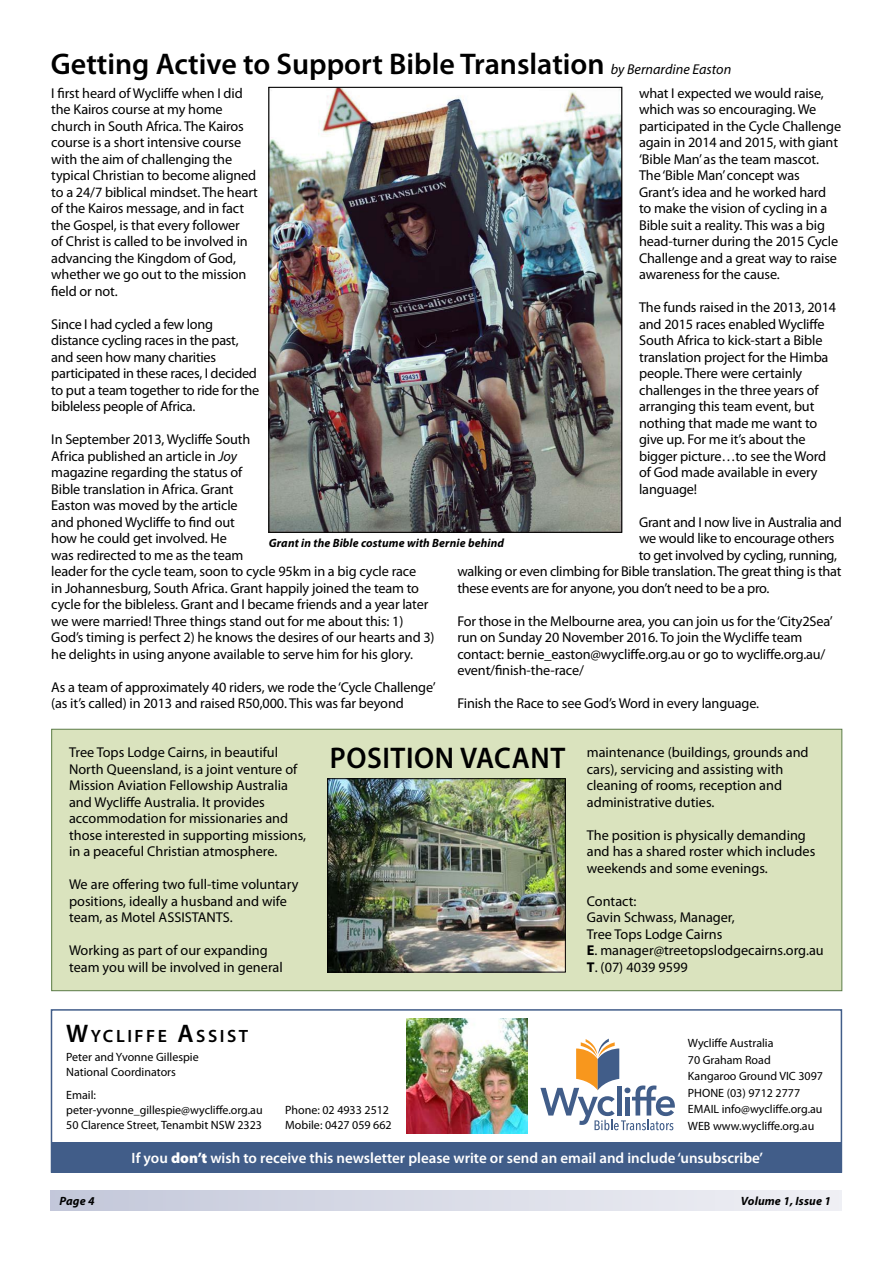
<style>
.page{position:relative;width:893px;height:1263px;background:#fff}
.page>*{position:absolute;margin:0;border:0;box-sizing:border-box;transform-origin:0 0}
.t1{font:600 30px "Myriad Pro";color:#000}
.t2{font:600 30px "Myriad Pro";letter-spacing:.02em;color:#000;scale:.95 1}
.t3{font:600 17.85px "Myriad Pro";letter-spacing:.145em;color:#000}
.t4{font:600 15px "Myriad Pro";color:#fff}
.t5{font:14.25px/16.5px "Myriad Pro";letter-spacing:-.01em;color:#000}
.t6{font:12px/16.5px "Myriad Pro";color:#000}
.t7{font:italic 700 12px "Myriad Pro";letter-spacing:.01em;color:#000}
.s1{font-weight:400;font-style:italic;font-size:14.25px}
.s2{font-style:italic}
.s3{font-weight:700}
.s4{font-size:25.5px}
.s5{font-weight:900}
</style>
<div class="page">
<img style="left:271px;top:89px;width:349px;height:441px">
<div style="left:269px;top:87px;width:353px;height:445px;border:1px solid #000"></div>
<div style="left:52px;top:729px;width:790px;height:262px;background:#dae3be"></div>
<div style="left:51px;top:729px;width:791px;height:262px;border:1px solid #5d7d4a"></div>
<img style="left:329px;top:780px;width:235px;height:190px">
<div style="left:327px;top:778px;width:239px;height:194px;border:1px solid #000"></div>
<img style="left:406px;top:1019px;width:122px;height:115px">
<svg style="left:540px;top:1039px;width:134px;height:91px"></svg>
<div style="left:51px;top:1142px;width:791px;height:31px;background:#415d89"></div>
<div style="left:51px;top:1009px;width:791px;height:164px;border:2px solid #415d89"></div>
<div style="left:51px;top:1190px;width:791px;height:21px;background:linear-gradient(to right,#c3c8da,#f0f0f5)"></div>
<h1 class="t1" style="left:51px;top:44px;width:682px">Getting Active to Support Bible Translation <span class="s1">by Bernardine Easton</span></h1>
<p class="t5" style="left:51px;top:85px;width:208px">I first heard of Wycliffe when I did the Kairos course at my home church in South Africa. The Kairos course is a short intensive course with the aim of challenging the typical Christian to become aligned to a 24/7 biblical mindset. The heart of the Kairos message, and in fact the Gospel, is that every follower<br>of Christ is called to be involved in advancing the Kingdom of God, whether we go out to the mission field or not.</p>
<p class="t5" style="left:51px;top:316px;width:210px">Since I had cycled a few long distance cycling races in the past, and seen how many charities participated in these races, I decided to put a team together to ride for the bibleless people of Africa.</p>
<p class="t5" style="left:51px;top:432px;width:385px">In September 2013, Wycliffe South<br>Africa published an article in <span class="s2">Joy<br></span>magazine regarding the status of<br>Bible translation in Africa. Grant<br>Easton was moved by the article<br>and phoned Wycliffe to find out<br>how he could get involved. He<br>was redirected to me as the team<br>leader for the cycle team, soon to cycle 95km in a big cycle race<br>in Johannesburg, South Africa. Grant happily joined the team to cycle for the bibleless. Grant and I became friends and a year later we were married! Three things stand out for me about this: 1)<br>God’s timing is perfect 2) he knows the desires of our hearts and 3) he delights in using anyone available to serve him for his glory.</p>
<p class="t5" style="left:51px;top:679px;width:386px">As a team of approximately 40 riders, we rode the ‘Cycle Challenge’ (as it’s called) in 2013 and raised R50,000. This was far beyond</p>
<p class="t5" style="left:639px;top:85px;width:204px">what I expected we would raise, which was so encouraging. We participated in the Cycle Challenge again in 2014 and 2015, with giant ‘Bible Man’ as the team mascot.<br>The ‘Bible Man’ concept was<br>Grant’s idea and he worked hard to make the vision of cycling in a<br>Bible suit a reality. This was a big head-turner during the 2015 Cycle<br>Challenge and a great way to raise awareness for the cause.</p>
<p class="t5" style="left:639px;top:300px;width:199px">The funds raised in the 2013, 2014 and 2015 races enabled Wycliffe<br>South Africa to kick-start a Bible translation project for the Himba people. There were certainly challenges in the three years of arranging this team event, but nothing that made me want to give up. For me it’s about the bigger picture…to see the Word of God made available in every language!</p>
<p class="t5" style="left:639px;top:514px;width:204px">Grant and I now live in Australia and</p>
<p class="t5" style="left:639px;top:531px;width:197px">we would like to encourage others</p>
<p class="t5" style="left:639px;top:547px;width:200px">to get involved by cycling, running,</p>
<p class="t5" style="left:457px;top:564px;width:385px">walking or even climbing for Bible translation. The great thing is that</p>
<p class="t5" style="left:457px;top:580px;width:314px">these events are for anyone, you don’t need to be a pro.</p>
<p class="t5" style="left:457px;top:613px;width:377px">For those in the Melbourne area, you can join us for the ‘City2Sea’ run on Sunday 20 November 2016. To join the Wycliffe team contact: bernie_easton@wycliffe.org.au or go to wycliffe.org.au/ event/finish-the-race/</p>
<p class="t5" style="left:457px;top:696px;width:303px">Finish the Race to see God’s Word in every language.</p>
<p class="t7" style="left:269px;top:535px;width:237px">Grant in the Bible costume with Bernie behind</p>
<p class="t5" style="left:69px;top:744px;width:239px">Tree Tops Lodge Cairns, in beautiful North Queensland, is a joint venture of Mission Aviation Fellowship Australia and Wycliffe Australia. It provides accommodation for missionaries and those interested in supporting missions, in a peaceful Christian atmosphere.</p>
<p class="t5" style="left:69px;top:876px;width:231px">We are offering two full-time voluntary positions, ideally a husband and wife team, as Motel ASSISTANTS.</p>
<p class="t5" style="left:69px;top:942px;width:215px">Working as part of our expanding team you will be involved in general</p>
<h1 class="t2" style="left:330px;top:739px;width:249px">POSITION VACANT</h1>
<p class="t5" style="left:587px;top:744px;width:223px">maintenance (buildings, grounds and cars), servicing and assisting with cleaning of rooms, reception and administrative duties.</p>
<p class="t5" style="left:587px;top:827px;width:230px">The position is physically demanding and has a shared roster which includes weekends and some evenings.</p>
<p class="t5" style="left:587px;top:893px;width:238px">Contact:<br>Gavin Schwass, Manager,<br>Tree Tops Lodge Cairns<br><span class="s3">E</span>. manager@treetopslodgecairns.org.au<br><span class="s3">T</span>. (07) 4039 9599</p>
<p class="t3" style="left:66px;top:1024px;width:184px"><span class="s4">W</span>YCLIFFE <span class="s4">A</span>SSIST</p>
<p class="t6" style="left:66px;top:1049px;width:134px;line-height:15px">Peter and Yvonne Gillespie<br>National Coordinators</p>
<p class="t6" style="left:66px;top:1088px;width:198px;line-height:15px">Email: peter-yvonne_gillespie@wycliffe.org.au</p>
<p class="t6" style="left:688px;top:1035px;width:137px">Wycliffe Australia<br>70 Graham Road<br>Kangaroo Ground VIC 3097<br>PHONE (03) 9712 2777<br>EMAIL info@wycliffe.org.au<br>WEB www.wycliffe.org.au</p>
<p class="t4" style="left:132px;top:1148px;width:633px">If you <span class="s5">don’t</span> wish to receive this newsletter please write or send an email and include ‘unsubscribe’</p>
<p class="t6" style="left:285px;top:1102px;width:105px">Phone: 02 4933 2512</p>
<p class="t6" style="left:66px;top:1117px;width:197px">50 Clarence Street, Tenambit NSW 2323</p>
<p class="t6" style="left:285px;top:1117px;width:108px">Mobile: 0427 059 662</p>
<p class="t7" style="left:59px;top:1193px;width:37px">Page 4</p>
<p class="t7" style="left:741px;top:1193px;width:92px">Volume 1, Issue 1</p>
</div>
